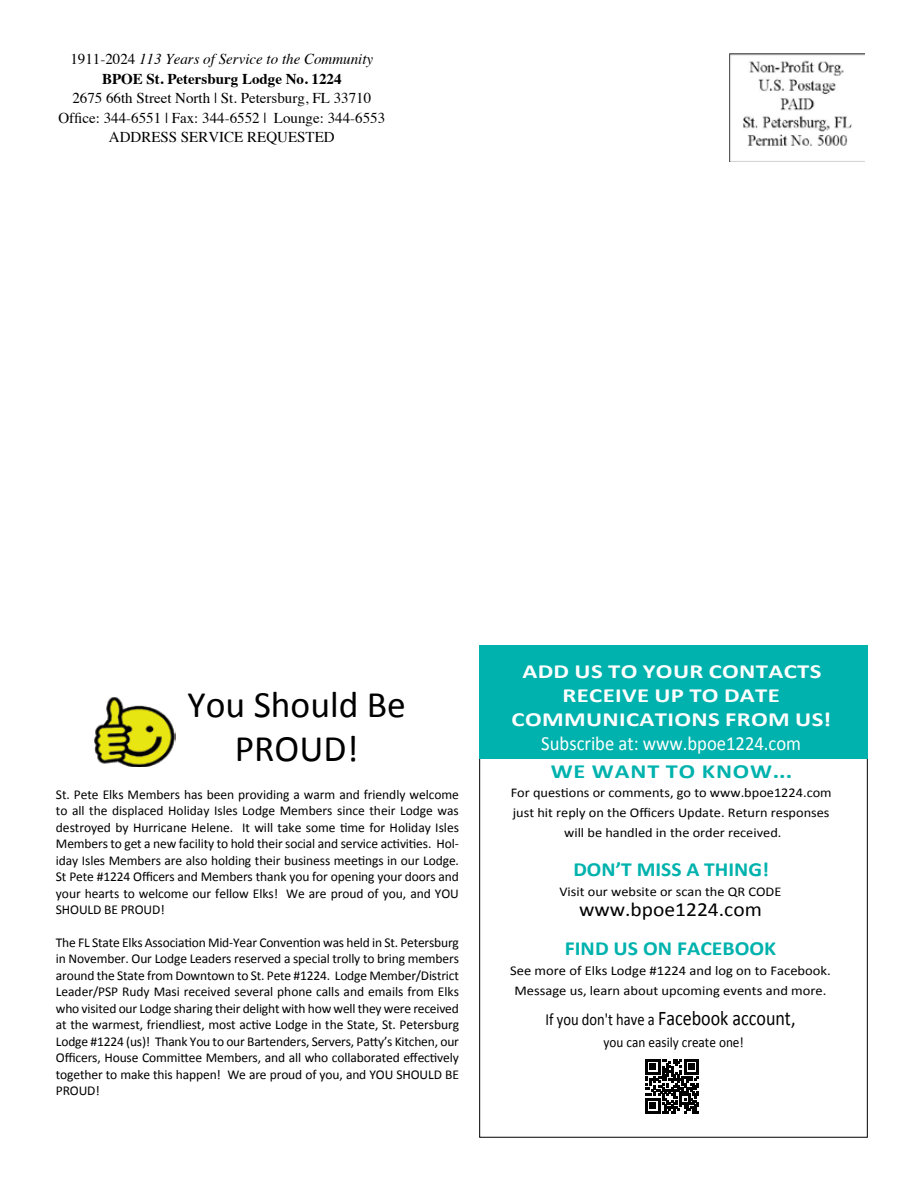
<style>
.page{position:relative;width:918px;height:1188px;background:#fff}
.page>*{position:absolute;margin:0;border:0;box-sizing:border-box;transform-origin:0 0}
.t1{font:37.5px/43.5px "Calibri";color:#000;text-align:center}
.t2{font:20.85px "Calibri";color:#000;scale:.86 1}
.t3{font:700 20.1px/24.2px "Calibri";letter-spacing:.015em;color:#fff;text-align:center;scale:1.23 1}
.t4{font:20.1px "Calibri";color:#fff;scale:.93 1}
.t5{font:700 20.1px "Calibri";color:#00b2ad;scale:1.07 1}
.t6{font:20.1px "Calibri";color:#000;scale:1.07 1}
.t7{font:700 20.1px "Calibri";color:#00b2ad;scale:1.09 1}
.t8{font:700 20.1px "Calibri";letter-spacing:.04em;color:#00b2ad;scale:1.21 1}
.t9{font:15px/19.5px "Times";color:#000;text-align:center}
.t10{font:italic 15px/19.5px "Times";color:#000;text-align:center}
.t11{font:14.4px "Calibri";color:#000;scale:.92 1}
.t12{font:13.5px/16.5px "Calibri";letter-spacing:-.01em;color:#000;text-align:justify}
.t13{font:13.35px/19.6px "Calibri";color:#000;text-align:center;scale:1.07 1}
.t14{font:13.35px/19.6px "Calibri";color:#000;text-align:center;scale:1.09 1}
.s1{font-style:normal}
.s2{font-weight:700;font-style:normal}
.s3{font-size:16.95px}
</style>
<div class="page">
<img style="left:729px;top:53px;width:135px;height:108px">
<div style="left:479px;top:645px;width:389px;height:114px;background:#00b2ad"></div>
<svg style="left:645px;top:1059px;width:54px;height:54px"></svg>
<img style="left:94px;top:697px;width:81px;height:70px">
<p class="t10" style="left:70px;top:49px;width:304px"><span class="s1">1911-2024</span> 113 Years of Service to the Community<br><span class="s2">BPOE St. Petersburg Lodge No. 1224</span></p>
<p class="t9" style="left:58px;top:87px;width:328px">2675 66th Street North | St. Petersburg, FL 33710<br>Office: 344-6551 | Fax: 344-6552 | Lounge: 344-6553<br>ADDRESS SERVICE REQUESTED</p>
<h1 class="t1" style="left:188px;top:682px;width:220px">You Should Be<br>PROUD!</h1>
<p class="t12" style="left:56px;top:785px;width:405px">St. Pete Elks Members has been providing a warm and friendly welcome to all the displaced Holiday Isles Lodge Members since their Lodge was destroyed by Hurricane Helene. It will take some time for Holiday Isles Members to get a new facility to hold their social and service activities. Hol&shy;iday Isles Members are also holding their business meetings in our Lodge.<br>St Pete #1224 Officers and Members thank you for opening your doors and your hearts to welcome our fellow Elks! We are proud of you, and YOU SHOULD BE PROUD!</p>
<p class="t12" style="left:56px;top:934px;width:405px">The FL State Elks Association Mid-Year Convention was held in St. Petersburg in November. Our Lodge Leaders reserved a special trolly to bring members around the State from Downtown to St. Pete #1224. Lodge Member/District Leader/PSP Rudy Masi received several phone calls and emails from Elks who visited our Lodge sharing their delight with how well they were received at the warmest, friendliest, most active Lodge in the State, St. Petersburg Lodge #1224 (us)! Thank You to our Bartenders, Servers, Patty’s Kitchen, our Officers, House Committee Members, and all who collaborated effectively together to make this happen! We are proud of you, and YOU SHOULD BE PROUD!</p>
<h3 class="t3" style="left:512px;top:658px;width:261px">ADD US TO YOUR CONTACTS<br>RECEIVE UP TO DATE<br>COMMUNICATIONS FROM US!</h3>
<h3 class="t4" style="left:541px;top:729px;width:281px">Subscribe at: www.bpoe1224.com</h3>
<h3 class="t8" style="left:551px;top:757px;width:201px">WE WANT TO KNOW...</h3>
<p class="t13" style="left:511px;top:783px;width:302px">For questions or comments, go to www.bpoe1224.com just hit reply on the Officers Update. Return responses will be handled in the order received.</p>
<h3 class="t5" style="left:573px;top:855px;width:184px">DON’T MISS A THING!</h3>
<p class="t13" style="left:560px;top:881px;width:209px">Visit our website or scan the QR CODE</p>
<h3 class="t6" style="left:579px;top:895px;width:172px">www.bpoe1224.com</h3>
<h3 class="t7" style="left:565px;top:934px;width:195px">FIND US ON FACEBOOK</h3>
<p class="t14" style="left:510px;top:960px;width:296px">See more of Elks Lodge #1224 and log on to Facebook.<br>Message us, learn about upcoming events and more.</p>
<h2 class="t2" style="left:545px;top:1004px;width:292px"><span class="s3">If you don't have a</span> Facebook account,</h2>
<p class="t11" style="left:604px;top:1033px;width:154px">you can easily create one!</p>
</div>
